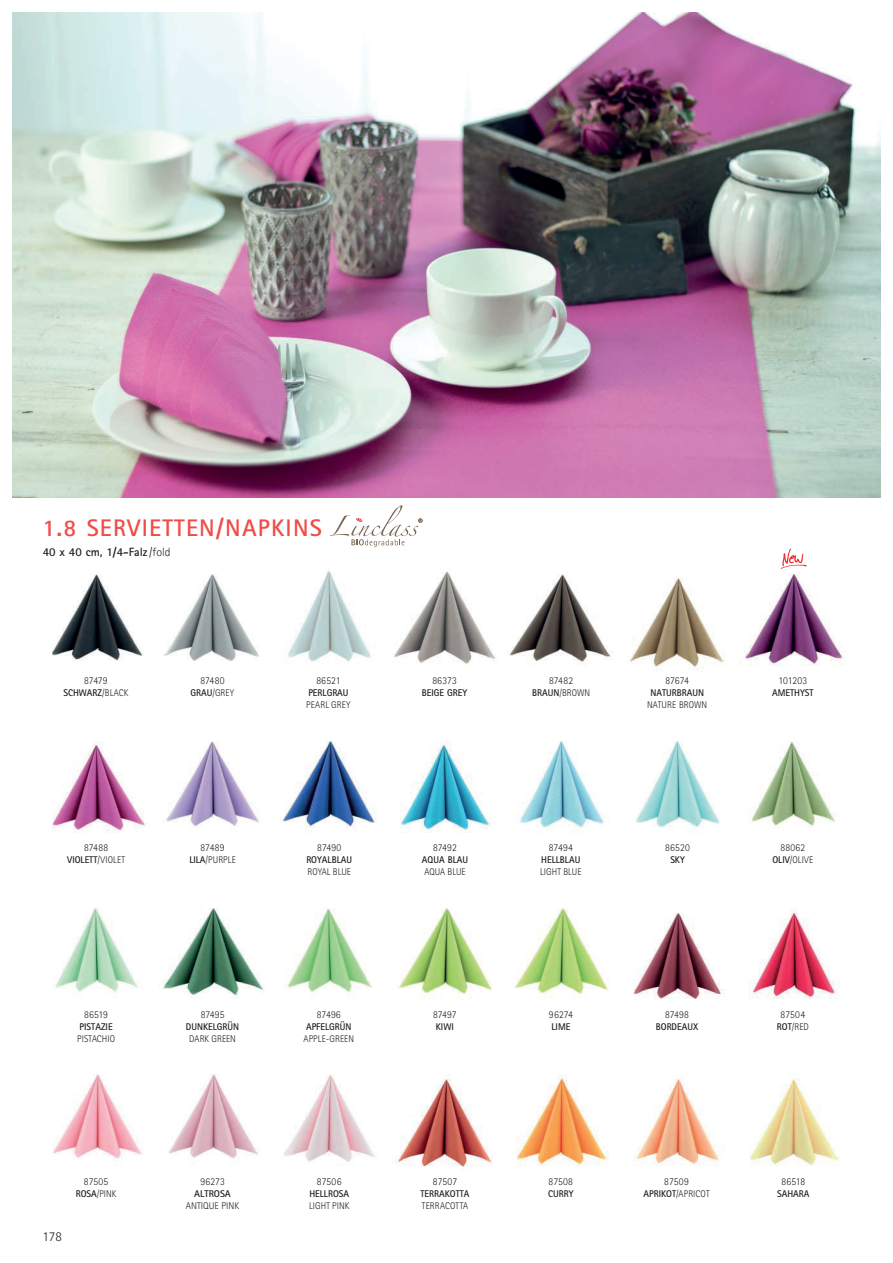
<style>
.page{position:relative;width:893px;height:1263px;background:#fff}
.page>*{position:absolute;margin:0;border:0;box-sizing:border-box;transform-origin:0 0}
.t1{font:700 24px "Agfa Rotis Sans Serif";letter-spacing:.05em;color:#ef4d48}
.t2{font:300 13.5px "Rotis Sans Serif";color:#231f20}
.t3{font:700 12px "Agfa Rotis Sans Serif";color:#231f20}
.t4{font:300 10.5px "Agfa Rotis Sans Serif";letter-spacing:.01em;color:#231f20;scale:.95 1}
.t5{font:300 9.75px "Agfa Rotis Sans Serif";letter-spacing:.005em;color:#231f20;scale:.95 1}
.t6{font:700 9.75px "Agfa Rotis Sans Serif";color:#231f20;scale:.95 1}
.t7{font:300 9.75px "Agfa Rotis Sans Serif";letter-spacing:.005em;color:#231f20}
.t8{font:700 9.75px "Agfa Rotis Sans Serif";color:#231f20}
.s1{font-weight:300;color:#171419}
.s2{font-weight:300}
.s3{font-weight:700}
</style>
<div class="page">
<img style="left:749px;top:1078px;width:92px;height:88px">
<img style="left:748px;top:741px;width:87px;height:85px">
<img style="left:394px;top:571px;width:102px;height:93px">
<img style="left:52px;top:574px;width:91px;height:87px">
<img style="left:748px;top:912px;width:90px;height:87px">
<img style="left:739px;top:568px;width:106px;height:98px">
<img style="left:287px;top:908px;width:85px;height:85px">
<img style="left:284px;top:1074px;width:91px;height:88px">
<img style="left:282px;top:741px;width:95px;height:92px">
<img style="left:55px;top:907px;width:83px;height:86px">
<img style="left:52px;top:1074px;width:92px;height:92px">
<img style="left:52px;top:741px;width:93px;height:92px">
<img style="left:399px;top:908px;width:94px;height:91px">
<img style="left:164px;top:574px;width:95px;height:87px">
<img style="left:630px;top:578px;width:95px;height:92px">
<img style="left:395px;top:1079px;width:98px;height:88px">
<img style="left:400px;top:741px;width:90px;height:92px">
<img style="left:163px;top:908px;width:102px;height:91px">
<img style="left:288px;top:570px;width:83px;height:92px">
<img style="left:169px;top:1074px;width:89px;height:85px">
<img style="left:166px;top:741px;width:94px;height:85px">
<img style="left:515px;top:908px;width:94px;height:91px">
<img style="left:516px;top:1076px;width:93px;height:90px">
<img style="left:520px;top:741px;width:89px;height:87px">
<img style="left:633px;top:913px;width:91px;height:86px">
<img style="left:509px;top:574px;width:102px;height:92px">
<img style="left:636px;top:1079px;width:84px;height:87px">
<img style="left:636px;top:741px;width:84px;height:87px">
<svg style="left:330px;top:505px;width:92px;height:42px"></svg>
<svg style="left:781px;top:549px;width:26px;height:20px"></svg>
<img style="left:13px;top:13px;width:867px;height:484px">
<h1 class="t1" style="left:43px;top:519px;width:281px">1.8 SERVIETTEN/NAPKINS</h1>
<p class="t3" style="left:43px;top:548px;width:129px">40 x 40 cm, 1/4-Falz <span class="s1">/</span><span class="s2">fold</span></p>
<p class="t4" style="left:84px;top:677px;width:26px">87479</p>
<p class="t6" style="left:63px;top:689px;width:70px">SCHWARZ<span class="s2">/BLACK</span></p>
<p class="t4" style="left:200px;top:677px;width:27px">87480</p>
<p class="t5" style="left:190px;top:689px;width:48px"><span class="s3">GRAU</span>/GREY</p>
<p class="t4" style="left:316px;top:677px;width:27px">86521</p>
<p class="t6" style="left:308px;top:689px;width:44px">PERLGRAU</p>
<p class="t5" style="left:306px;top:701px;width:48px">PEARL GREY</p>
<p class="t4" style="left:432px;top:676px;width:27px">86373</p>
<p class="t6" style="left:422px;top:689px;width:49px">BEIGE GREY</p>
<p class="t4" style="left:549px;top:677px;width:27px">87482</p>
<p class="t5" style="left:532px;top:689px;width:63px"><span class="s3">BRAUN</span>/BROWN</p>
<p class="t4" style="left:665px;top:677px;width:26px">87674</p>
<p class="t6" style="left:650px;top:689px;width:58px">NATURBRAUN</p>
<p class="t5" style="left:647px;top:701px;width:65px">NATURE BROWN</p>
<p class="t4" style="left:778px;top:677px;width:32px">101203</p>
<p class="t6" style="left:772px;top:689px;width:45px">AMETHYST</p>
<p class="t4" style="left:84px;top:844px;width:27px">87488</p>
<p class="t6" style="left:67px;top:856px;width:62px">VIOLETT<span class="s2">/VIOLET</span></p>
<p class="t4" style="left:200px;top:844px;width:27px">87489</p>
<p class="t5" style="left:189px;top:856px;width:50px"><span class="s3">LILA</span>/PURPLE</p>
<p class="t4" style="left:317px;top:844px;width:27px">87490</p>
<p class="t6" style="left:306px;top:856px;width:50px">ROYALBLAU</p>
<p class="t5" style="left:307px;top:868px;width:47px">ROYAL BLUE</p>
<p class="t4" style="left:433px;top:844px;width:27px">87492</p>
<p class="t6" style="left:422px;top:856px;width:50px">AQUA BLAU</p>
<p class="t5" style="left:424px;top:868px;width:45px">AQUA BLUE</p>
<p class="t4" style="left:549px;top:844px;width:27px">87494</p>
<p class="t6" style="left:541px;top:856px;width:43px">HELLBLAU</p>
<p class="t5" style="left:540px;top:868px;width:45px">LIGHT BLUE</p>
<p class="t4" style="left:665px;top:844px;width:27px">86520</p>
<p class="t6" style="left:670px;top:856px;width:17px">SKY</p>
<p class="t4" style="left:780px;top:844px;width:28px">88062</p>
<p class="t5" style="left:772px;top:856px;width:44px"><span class="s3">OLIV</span>/OLIVE</p>
<p class="t4" style="left:84px;top:1010px;width:27px">86519</p>
<p class="t6" style="left:80px;top:1023px;width:36px">PISTAZIE</p>
<p class="t5" style="left:77px;top:1035px;width:41px">PISTACHIO</p>
<p class="t4" style="left:201px;top:1010px;width:27px">87495</p>
<p class="t6" style="left:186px;top:1023px;width:58px">DUNKELGRÜN</p>
<p class="t5" style="left:189px;top:1035px;width:51px">DARK GREEN</p>
<p class="t4" style="left:317px;top:1010px;width:27px">87496</p>
<p class="t6" style="left:306px;top:1023px;width:50px">APFELGRÜN</p>
<p class="t5" style="left:304px;top:1035px;width:55px">APPLE-GREEN</p>
<p class="t4" style="left:433px;top:1010px;width:26px">87497</p>
<p class="t6" style="left:436px;top:1023px;width:20px">KIWI</p>
<p class="t4" style="left:549px;top:1010px;width:27px">96274</p>
<p class="t6" style="left:551px;top:1023px;width:21px">LIME</p>
<p class="t4" style="left:665px;top:1010px;width:27px">87498</p>
<p class="t6" style="left:656px;top:1023px;width:46px">BORDEAUX</p>
<p class="t4" style="left:780px;top:1011px;width:27px">87504</p>
<p class="t5" style="left:777px;top:1023px;width:35px"><span class="s3">ROT</span>/RED</p>
<p class="t4" style="left:84px;top:1177px;width:27px">87505</p>
<p class="t5" style="left:76px;top:1190px;width:44px"><span class="s3">ROSA</span>/PINK</p>
<p class="t4" style="left:200px;top:1177px;width:27px">96273</p>
<p class="t8" style="left:194px;top:1190px;width:38px">ALTROSA</p>
<p class="t7" style="left:186px;top:1202px;width:55px">ANTIQUE PINK</p>
<p class="t4" style="left:317px;top:1177px;width:27px">87506</p>
<p class="t6" style="left:309px;top:1190px;width:43px">HELLROSA</p>
<p class="t5" style="left:309px;top:1202px;width:44px">LIGHT PINK</p>
<p class="t4" style="left:433px;top:1177px;width:27px">87507</p>
<p class="t6" style="left:420px;top:1190px;width:53px">TERRAKOTTA</p>
<p class="t5" style="left:422px;top:1202px;width:50px">TERRACOTTA</p>
<p class="t4" style="left:548px;top:1177px;width:27px">87508</p>
<p class="t6" style="left:548px;top:1190px;width:28px">CURRY</p>
<p class="t4" style="left:664px;top:1177px;width:27px">87509</p>
<p class="t5" style="left:643px;top:1190px;width:71px"><span class="s3">APRIKOT</span>/APRICOT</p>
<p class="t4" style="left:781px;top:1177px;width:27px">86518</p>
<p class="t6" style="left:777px;top:1190px;width:36px">SAHARA</p>
<h2 class="t2" style="left:42px;top:1232px;width:21px">178</h2>
</div>
